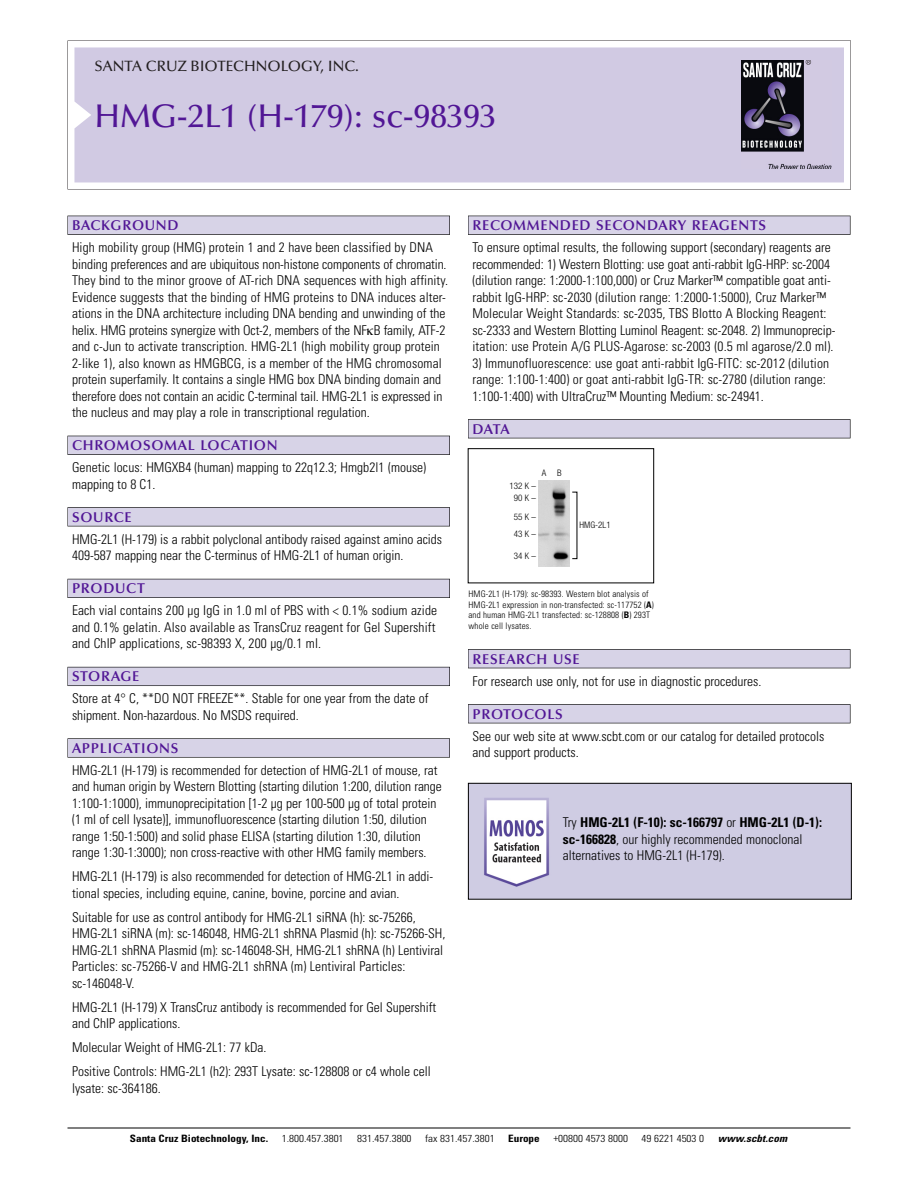
<style>
.page{position:relative;width:918px;height:1188px;background:#fff}
.page>*{position:absolute;margin:0;border:0;box-sizing:border-box;transform-origin:0 0}
.t1{font:500 33px "Optima";color:#511695}
.t2{font:500 15px "Optima";color:#231f20}
.t3{font:600 14.25px "Optima";letter-spacing:.05em;color:#511695}
.t4{font:300 condensed 13.5px/16.5px "Univers";color:#000}
.t5{font:300 condensed 10.2px "Univers";color:#000;scale:1.1 1}
.t6{font:700 condensed 10.2px "Univers";color:#000;scale:1.1 1}
.t7{font:italic 700 condensed 10.2px "Univers";letter-spacing:.005em;color:#000;scale:1.1 1}
.t8{font:300 condensed 9px/10.5px "Univers";letter-spacing:.015em;color:#000}
.t9{font:300 condensed 9px/12px "Helvetica Neue";color:#000;text-align:center}
.s1{font-weight:700}
</style>
<div class="page">
<svg style="left:68px;top:40px;width:783px;height:149px"></svg>
<div style="left:74px;top:47px;width:770px;height:135px;background:#d1cae3"></div>
<img style="left:741px;top:60px;width:90px;height:108px">
<div style="left:68px;top:216px;width:382px;height:19px;background:#525155"></div>
<div style="left:68px;top:216px;width:381px;height:18px;background:#d7d3e7"></div>
<div style="left:68px;top:436px;width:382px;height:19px;background:#515055"></div>
<div style="left:68px;top:436px;width:381px;height:18px;background:#d7d3e7"></div>
<div style="left:68px;top:507px;width:382px;height:19px;background:#545357"></div>
<div style="left:68px;top:508px;width:381px;height:18px;background:#d7d3e7"></div>
<div style="left:68px;top:579px;width:382px;height:19px;background:#54535a"></div>
<div style="left:68px;top:579px;width:381px;height:18px;background:#d7d3e7"></div>
<div style="left:68px;top:667px;width:382px;height:19px;background:#5b5a62"></div>
<div style="left:68px;top:667px;width:381px;height:18px;background:#d7d3e7"></div>
<div style="left:68px;top:738px;width:382px;height:20px;background:#626263"></div>
<div style="left:68px;top:739px;width:381px;height:18px;background:#d7d3e7"></div>
<div style="left:468px;top:216px;width:382px;height:19px;background:#525155"></div>
<div style="left:468px;top:216px;width:382px;height:18px;background:#d7d3e7"></div>
<div style="left:468px;top:419px;width:382px;height:19px;background:#525155"></div>
<div style="left:468px;top:420px;width:382px;height:18px;background:#d7d3e7"></div>
<div style="left:468px;top:649px;width:382px;height:19px;background:#525156"></div>
<div style="left:468px;top:650px;width:382px;height:18px;background:#d7d3e7"></div>
<div style="left:468px;top:704px;width:382px;height:19px;background:#525155"></div>
<div style="left:468px;top:705px;width:382px;height:18px;background:#d7d3e7"></div>
<hr style="left:68px;top:1128px;width:782px;height:1px;background:#000">
<div style="left:468px;top:448px;width:186px;height:135px;border:1px solid #000"></div>
<img style="left:538px;top:481px;width:31px;height:86px">
<img style="left:470px;top:785px;width:380px;height:113px">
<div style="left:468px;top:783px;width:384px;height:117px;border:1px solid #000"></div>
<p class="t2" style="left:94px;top:61px;width:266px">SANTA CRUZ BIOTECHNOLOGY, INC.</p>
<h1 class="t1" style="left:94px;top:103px;width:403px">HMG-2L1 (H-179): sc-98393</h1>
<p class="t3" style="left:72px;top:219px;width:108px">BACKGROUND</p>
<p class="t4" style="left:72px;top:240px;width:378px">High mobility group (HMG) protein 1 and 2 have been classified by DNA binding preferences and are ubiquitous non-histone components of chromatin.<br>They bind to the minor groove of AT-rich DNA sequences with high affinity.<br>Evidence suggests that the binding of HMG proteins to DNA induces alter&shy;ations in the DNA architecture including DNA bending and unwinding of the helix. HMG proteins synergize with Oct-2, members of the NF B family, ATF-2 and c-Jun to activate transcription. HMG-2L1 (high mobility group protein 2-like 1), also known as HMGBCG, is a member of the HMG chromosomal protein superfamily. It contains a single HMG box DNA binding domain and therefore does not contain an acidic C-terminal tail. HMG-2L1 is expressed in the nucleus and may play a role in transcriptional regulation.</p>
<p class="t3" style="left:72px;top:440px;width:207px">CHROMOSOMAL LOCATION</p>
<p class="t4" style="left:72px;top:460px;width:356px">Genetic locus: HMGXB4 (human) mapping to 22q12.3; Hmgb2l1 (mouse) mapping to 8 C1.</p>
<p class="t3" style="left:72px;top:511px;width:61px">SOURCE</p>
<p class="t4" style="left:72px;top:532px;width:372px">HMG-2L1 (H-179) is a rabbit polyclonal antibody raised against amino acids<br>409-587 mapping near the C-terminus of HMG-2L1 of human origin.</p>
<p class="t3" style="left:72px;top:583px;width:74px">PRODUCT</p>
<p class="t4" style="left:72px;top:603px;width:367px">Each vial contains 200 µg IgG in 1.0 ml of PBS with &lt; 0.1% sodium azide and 0.1% gelatin. Also available as TransCruz reagent for Gel Supershift and ChIP applications, sc-98393 X, 200 µg/0.1 ml.</p>
<p class="t3" style="left:72px;top:671px;width:69px">STORAGE</p>
<p class="t4" style="left:72px;top:691px;width:358px">Store at 4° C, **DO NOT FREEZE**. Stable for one year from the date of shipment. Non-hazardous. No MSDS required.</p>
<p class="t3" style="left:72px;top:742px;width:108px">APPLICATIONS</p>
<p class="t4" style="left:72px;top:763px;width:371px">HMG-2L1 (H-179) is recommended for detection of HMG-2L1 of mouse, rat and human origin by Western Blotting (starting dilution 1:200, dilution range 1:100-1:1000), immunoprecipitation [1-2 µg per 100-500 µg of total protein (1 ml of cell lysate)], immunofluorescence (starting dilution 1:50, dilution range 1:50-1:500) and solid phase ELISA (starting dilution 1:30, dilution range 1:30-1:3000); non cross-reactive with other HMG family members.</p>
<p class="t4" style="left:72px;top:869px;width:363px">HMG-2L1 (H-179) is also recommended for detection of HMG-2L1 in addi&shy;tional species, including equine, canine, bovine, porcine and avian.</p>
<p class="t4" style="left:72px;top:910px;width:375px">Suitable for use as control antibody for HMG-2L1 siRNA (h): sc-75266, HMG-2L1 siRNA (m): sc-146048, HMG-2L1 shRNA Plasmid (h): sc-75266-SH, HMG-2L1 shRNA Plasmid (m): sc-146048-SH, HMG-2L1 shRNA (h) Lentiviral Particles: sc-75266-V and HMG-2L1 shRNA (m) Lentiviral Particles: sc-146048-V.</p>
<p class="t4" style="left:72px;top:1000px;width:366px">HMG-2L1 (H-179) X TransCruz antibody is recommended for Gel Supershift and ChIP applications.</p>
<p class="t4" style="left:72px;top:1037px;width:360px;line-height:24px">Molecular Weight of HMG-2L1: 77 kDa.<br>Positive Controls: HMG-2L1 (h2): 293T Lysate: sc-128808 or c4 whole cell</p>
<p class="t4" style="left:72px;top:1081px;width:90px">lysate: sc-364186.</p>
<p class="t3" style="left:473px;top:219px;width:295px">RECOMMENDED SECONDARY REAGENTS</p>
<p class="t4" style="left:473px;top:240px;width:364px">To ensure optimal results, the following support (secondary) reagents are recommended: 1) Western Blotting: use goat anti-rabbit IgG-HRP: sc-2004 (dilution range: 1:2000-1:100,000) or Cruz Marker™ compatible goat anti&shy;rabbit IgG-HRP: sc-2030 (dilution range: 1:2000-1:5000), Cruz Marker™ Molecular Weight Standards: sc-2035, TBS Blotto A Blocking Reagent: sc-2333 and Western Blotting Luminol Reagent: sc-2048. 2) Immunoprecip&shy;itation: use Protein A/G PLUS-Agarose: sc-2003 (0.5 ml agarose/2.0 ml).</p>
<p class="t4" style="left:473px;top:356px;width:358px">3) Immunofluorescence: use goat anti-rabbit IgG-FITC: sc-2012 (dilution range: 1:100-1:400) or goat anti-rabbit IgG-TR: sc-2780 (dilution range:<br>1:100-1:400) with UltraCruz™ Mounting Medium: sc-24941.</p>
<p class="t3" style="left:473px;top:423px;width:39px">DATA</p>
<p class="t9" style="left:542px;top:468px;width:21px">A B</p>
<p class="t9" style="left:509px;top:480px;width:28px">132 K –<br>90K–</p>
<p class="t9" style="left:514px;top:510px;width:24px;line-height:16.5px;text-align:left">55K–<br>43K–</p>
<p class="t9" style="left:514px;top:551px;width:24px">34K–</p>
<p class="t9" style="left:580px;top:520px;width:33px">HMG-2L1</p>
<p class="t8" style="left:468px;top:590px;width:187px">HMG-2L1 (H-179): sc-98393. Western blot analysis of HMG-2L1 expression in non-transfected: sc-117752 (<span class="s1">A</span>) and human HMG-2L1 transfected: sc-128808 (<span class="s1">B</span>) 293T whole cell lysates.</p>
<p class="t3" style="left:473px;top:653px;width:109px">RESEARCH USE</p>
<p class="t4" style="left:473px;top:674px;width:290px">For research use only, not for use in diagnostic procedures.</p>
<p class="t3" style="left:473px;top:708px;width:92px">PROTOCOLS</p>
<p class="t4" style="left:473px;top:729px;width:353px">See our web site at www.scbt.com or our catalog for detailed protocols and support products.</p>
<p class="t4" style="left:563px;top:816px;width:261px">Try <span class="s1">HMG-2L1 (F-10): sc-166797</span> or <span class="s1">HMG-2L1 (D-1): sc-166828</span>, our highly recommended monoclonal alternatives to HMG-2L1 (H-179).</p>
<p class="t6" style="left:130px;top:1135px;width:127px">Santa Cruz Biotechnology, Inc.</p>
<p class="t5" style="left:282px;top:1135px;width:58px">1.800.457.3801</p>
<p class="t5" style="left:357px;top:1135px;width:51px">831.457.3800</p>
<p class="t5" style="left:425px;top:1135px;width:65px">fax 831.457.3801</p>
<p class="t6" style="left:508px;top:1135px;width:30px">Europe</p>
<p class="t5" style="left:553px;top:1135px;width:69px">+00800 4573 8000</p>
<p class="t5" style="left:642px;top:1135px;width:58px">49 6221 4503 0</p>
<p class="t7" style="left:718px;top:1135px;width:64px">www.scbt.com</p>
</div>
